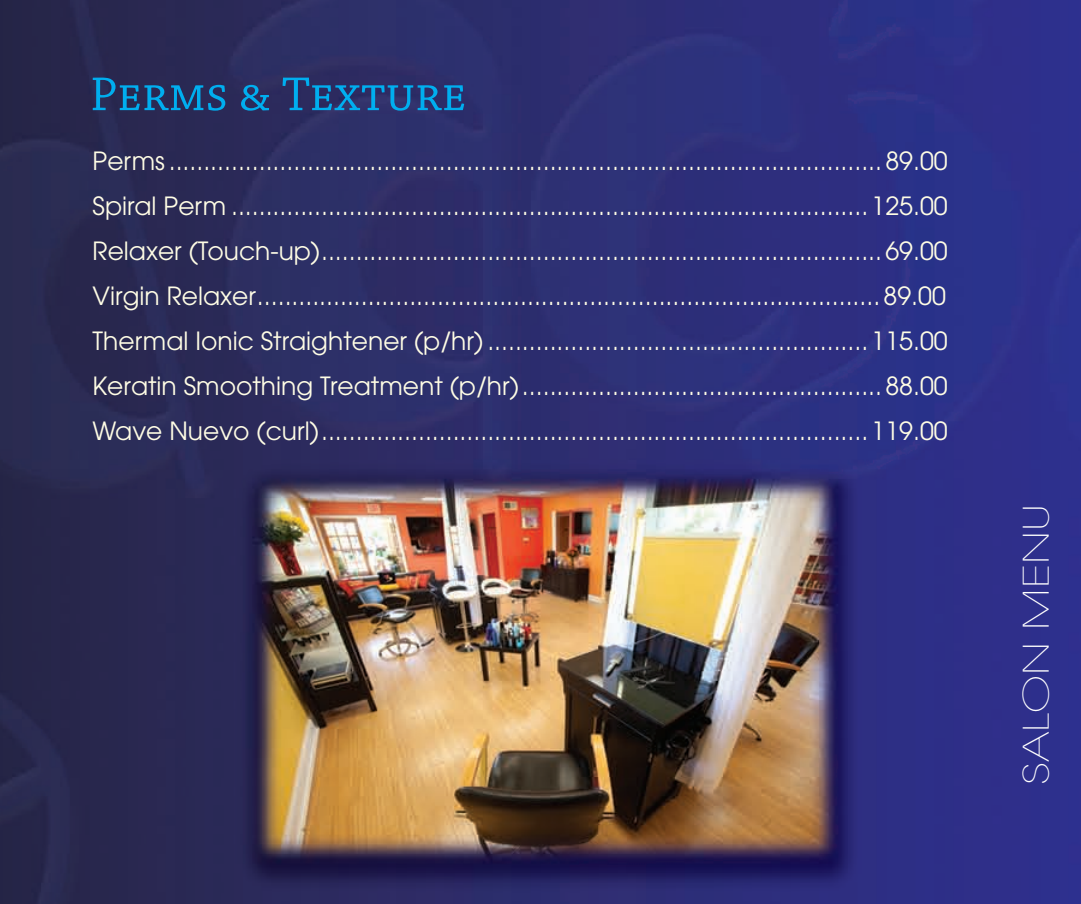
<style>
.page{position:relative;width:1081px;height:904px;background:#fff}
.page>*{position:absolute;margin:0;border:0;box-sizing:border-box;transform-origin:0 0}
.t1{font:50px "Chaparral MM SC 390 11";color:#00aeef}
.t2{font:200 35px "Avant Garde";color:#fff;scale:1.27 1}
.t3{font:25px/45px "Avant Garde";color:#fffde5;text-align:justify}
</style>
<div class="page">
<img style="left:0;top:0;width:1081px;height:904px">
<svg style="left:0;top:0;width:3px;height:4px"></svg>
<h1 class="t1" style="left:90px;top:66px;width:378px">Perms &amp; Texture</h1>
<p class="t3" style="left:93px;top:139px;width:857px">Perms .......................................................................................................89.00<br>Spiral Perm ............................................................................................125.00<br>Relaxer (Touch-up).................................................................................69.00<br>Virgin Relaxer..........................................................................................89.00<br>Thermal Ionic Straightener (p/hr) .......................................................115.00<br>Keratin Smoothing Treatment (p/hr)....................................................88.00<br>Wave Nuevo (curl)...............................................................................119.00</p>
<h2 class="t2" style="left:1015px;top:785px;width:223px;rotate:-90deg">SALON MENU</h2>
</div>
